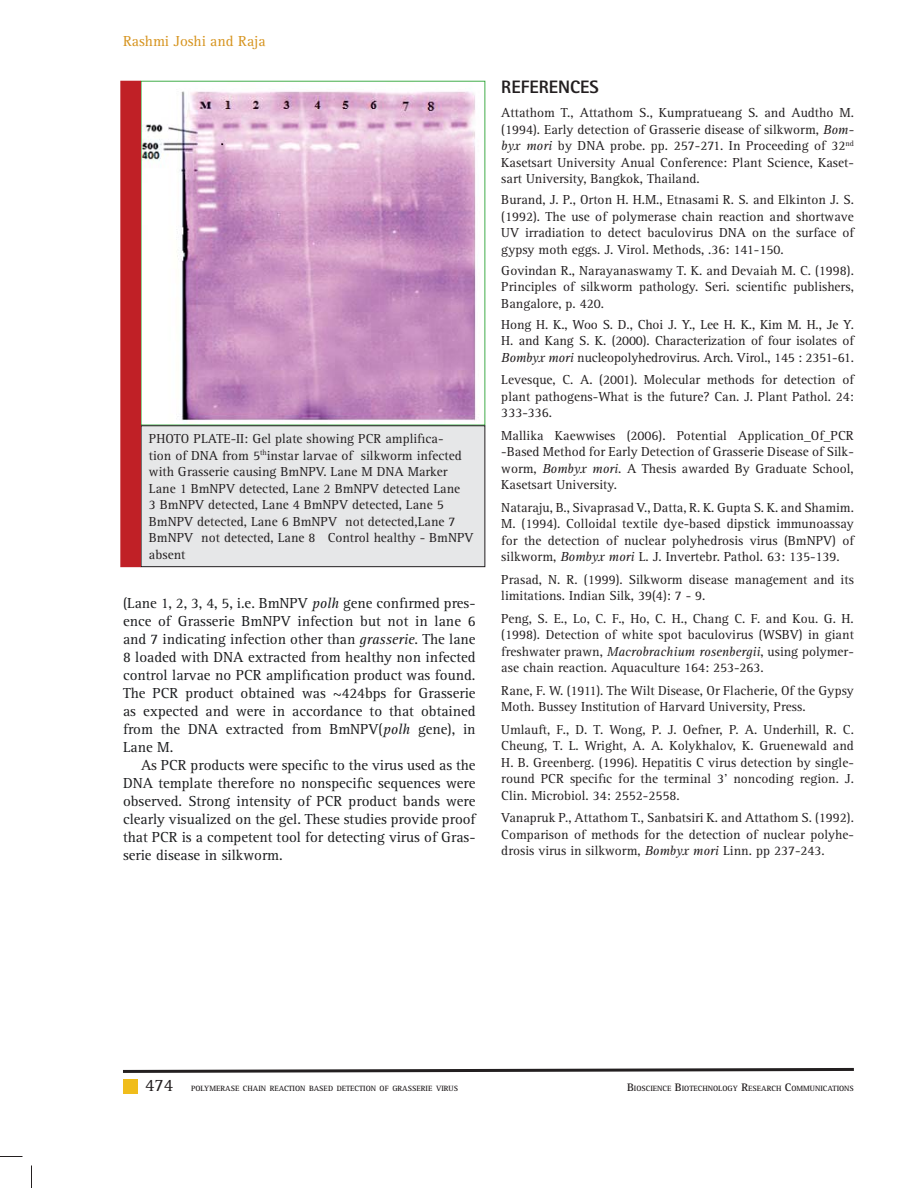
<style>
.page{position:relative;width:918px;height:1188px;background:#fff}
.page>*{position:absolute;margin:0;border:0;box-sizing:border-box;transform-origin:0 0}
.t1{font:800 18px "Rotis Sans Serif Std";color:#231f20}
.t2{font:18px "Rotis Serif Std";color:#231f20}
.t3{font:15px "Rotis Serif Std";color:#1b1c1e}
.t4{font:15px "Rotis Serif Std";color:#d6931d}
.t5{font:13.5px/16.5px "Rotis Serif Std";color:#231f20;text-align:justify}
.t6{font:700 7.8px "Rotis Serif Std";color:#231f20}
.s1{font-style:italic}
.s2{color:#231f20}
.s3{font-size:11.25px}
</style>
<div class="page">
<div style="left:123px;top:1079px;width:15px;height:15px;background:#f0bd1b"></div>
<svg style="left:123px;top:1067px;width:731px;height:6px"></svg>
<img style="left:143px;top:91px;width:333px;height:330px">
<div style="left:141px;top:426px;width:344px;height:141px;background:#e6e7e8"></div>
<div style="left:141px;top:425px;width:344px;height:142px;border:1px solid #231f20"></div>
<div style="left:121px;top:81px;width:19px;height:486px;background:#c02026"></div>
<div style="left:120px;top:81px;width:21px;height:486px;border:1px solid #c02026"></div>
<svg style="left:0;top:1156px;width:22px;height:1px"></svg>
<svg style="left:31px;top:1166px;width:1px;height:22px"></svg>
<p class="t4" style="left:123px;top:35px;width:144px">Rashmi Joshi and Raja</p>
<p class="t5" style="left:149px;top:431px;width:326px;text-align:left">PHOTO PLATE-II: Gel plate showing PCR amplifica-<br>tion of DNA from 5<sup>th</sup>instar larvae of silkworm infected with Grasserie causing BmNPV. Lane M DNA Marker Lane 1 BmNPV detected, Lane 2 BmNPV detected Lane<br>3 BmNPV detected, Lane 4 BmNPV detected, Lane 5<br>BmNPV detected, Lane 6 BmNPV not detected,Lane 7<br>BmNPV not detected, Lane 8 Control healthy - BmNPV absent</p>
<p class="t3" style="left:123px;top:597px;width:354px">(Lane 1, 2, 3, 4, 5, i.e. BmNPV <span class="s1">polh</span> gene confirmed pres-</p>
<p class="t3" style="left:123px;top:615px;width:354px">ence of Grasserie BmNPV infection but not in lane 6</p>
<p class="t3" style="left:123px;top:633px;width:354px">and 7 indicating infection other than <span class="s1">grasserie</span>. The lane</p>
<p class="t3" style="left:123px;top:651px;width:354px">8 loaded with DNA extracted from healthy non infected</p>
<p class="t3" style="left:123px;top:669px;width:354px">control larvae no PCR amplification product was found.</p>
<p class="t3" style="left:123px;top:687px;width:354px">The PCR product obtained was ~424bps for Grasserie</p>
<p class="t3" style="left:123px;top:705px;width:354px">as expected and were in accordance to that obtained</p>
<p class="t3" style="left:123px;top:723px;width:354px">from the DNA extracted from BmNPV(<span class="s1">polh</span> gene), in</p>
<p class="t3" style="left:123px;top:741px;width:52px">Lane M.</p>
<p class="t3" style="left:141px;top:759px;width:336px"><span class="s2">As</span> PCR products were specific to the virus used as the</p>
<p class="t3" style="left:123px;top:777px;width:354px">DNA template therefore no nonspecific sequences were</p>
<p class="t3" style="left:123px;top:795px;width:354px">observed. Strong intensity of PCR product bands were</p>
<p class="t3" style="left:123px;top:813px;width:354px">clearly visualized on the gel. These studies provide proof</p>
<p class="t3" style="left:123px;top:831px;width:354px">that PCR is a competent tool for detecting virus of Gras-</p>
<p class="t3" style="left:123px;top:849px;width:161px">serie disease in silkworm.</p>
<p class="t1" style="left:501px;top:80px;width:99px">REFERENCES</p>
<p class="t5" style="left:501px;top:106px;width:354px">Attathom T., Attathom S., Kumpratueang S. and Audtho M. (1994). Early detection of Grasserie disease of silkworm, <span class="s1">Bom&shy;byx mori</span> by DNA probe. pp. 257-271. In Proceeding of 32<sup>nd </sup>Kasetsart University Anual Conference: Plant Science, Kaset&shy;sart University, Bangkok, Thailand.</p>
<p class="t5" style="left:501px;top:193px;width:354px">Burand, J. P., Orton H. H.M., Etnasami R. S. and Elkinton J. S. (1992). The use of polymerase chain reaction and shortwave UV irradiation to detect baculovirus DNA on the surface of gypsy moth eggs. J. Virol. Methods, .36: 141-150.</p>
<p class="t5" style="left:501px;top:263px;width:354px">Govindan R., Narayanaswamy T. K. and Devaiah M. C. (1998).<br>Principles of silkworm pathology. Seri. scientific publishers, Bangalore, p. 420.</p>
<p class="t5" style="left:501px;top:317px;width:354px">Hong H. K., Woo S. D., Choi J. Y., Lee H. K., Kim M. H., Je Y.<br>H. and Kang S. K. (2000). Characterization of four isolates of <span class="s1">Bombyx mori</span> nucleopolyhedrovirus. Arch. Virol., 145 : 2351-61.</p>
<p class="t5" style="left:501px;top:373px;width:354px">Levesque, C. A. (2001). Molecular methods for detection of plant pathogens-What is the future? Can. J. Plant Pathol. 24:<br>333-336.</p>
<p class="t5" style="left:501px;top:428px;width:354px">Mallika Kaewwises (2006). Potential Application_Of_PCR -Based Method for Early Detection of Grasserie Disease of Silk&shy;worm, <span class="s1">Bombyx mori</span>. A Thesis awarded By Graduate School, Kasetsart University.</p>
<p class="t5" style="left:501px;top:500px;width:354px">Nataraju, B., Sivaprasad V., Datta, R. K. Gupta S. K. and Shamim.<br>M. (1994). Colloidal textile dye-based dipstick immunoassay for the detection of nuclear polyhedrosis virus (BmNPV) of silkworm, <span class="s1">Bombyx mori</span> L. J. Invertebr. Pathol. 63: 135-139.</p>
<p class="t5" style="left:501px;top:572px;width:354px">Prasad, N. R. (1999). Silkworm disease management and its limitations. Indian Silk, 39(4): 7 - 9.</p>
<p class="t5" style="left:501px;top:611px;width:354px">Peng, S. E., Lo, C. F., Ho, C. H., Chang C. F. and Kou. G. H. (1998). Detection of white spot baculovirus (WSBV) in giant freshwater prawn, <span class="s1">Macrobrachium rosenbergii</span>, using polymer&shy;ase chain reaction. Aquaculture 164: 253-263.</p>
<p class="t5" style="left:501px;top:683px;width:354px">Rane, F. W. (1911). The Wilt Disease, Or Flacherie, Of the Gypsy<br>Moth. Bussey Institution of Harvard University, Press.</p>
<p class="t5" style="left:501px;top:722px;width:354px">Umlauft, F., D. T. Wong, P. J. Oefner, P. A. Underhill, R. C.<br>Cheung, T. L. Wright, A. A. Kolykhalov, K. Gruenewald and H. B. Greenberg. (1996). Hepatitis C virus detection by single&shy;round PCR specific for the terminal 3’ noncoding region. J.<br>Clin. Microbiol. 34: 2552-2558.</p>
<p class="t5" style="left:501px;top:811px;width:354px">Vanapruk P., Attathom T., Sanbatsiri K. and Attathom S. (1992).<br>Comparison of methods for the detection of nuclear polyhe&shy;drosis virus in silkworm, <span class="s1">Bombyx mori</span> Linn. pp 237-243.</p>
<p class="t2" style="left:145px;top:1078px;width:30px">474</p>
<p class="t6" style="left:191px;top:1085px;width:268px">POLYMERASE CHAIN REACTION BASED DETECTION OF GRASSERIE VIRUS</p>
<p class="t6" style="left:627px;top:1085px;width:228px"><span class="s3">B</span>IOSCIENCE <span class="s3">B</span>IOTECHNOLOGY <span class="s3">R</span>ESEARCH <span class="s3">C</span>OMMUNICATIONS</p>
</div>
